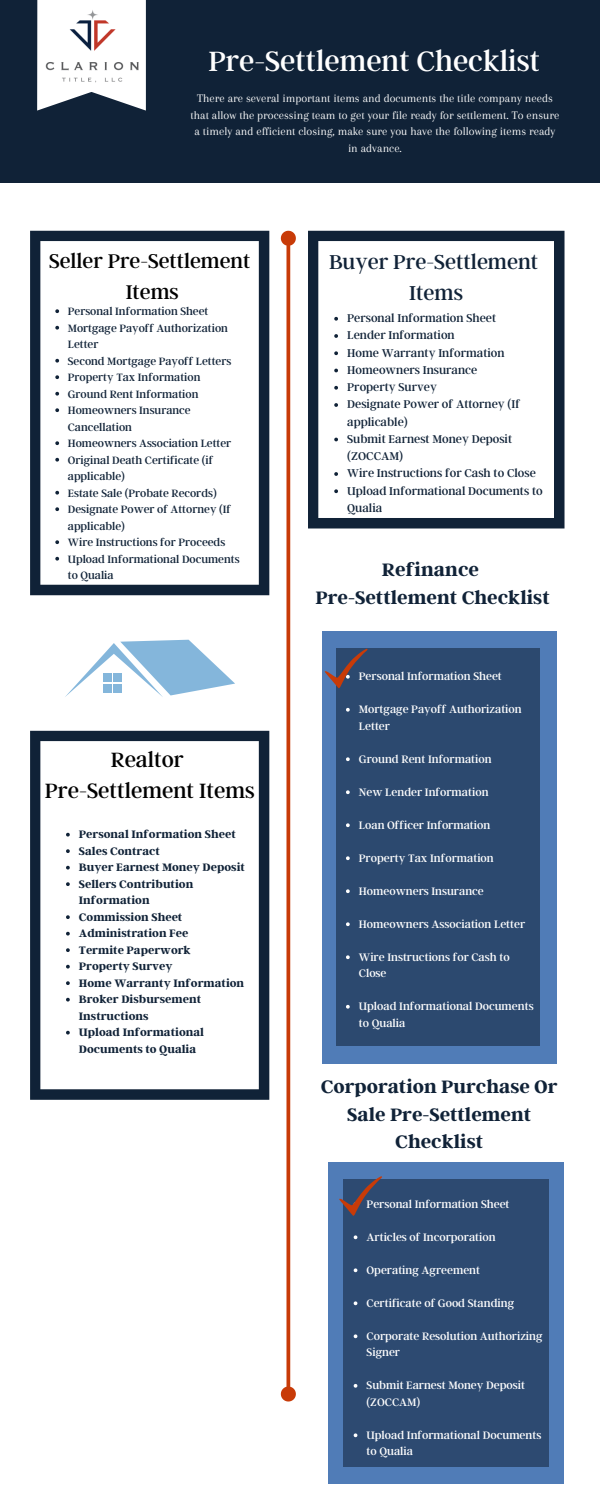
<style>
.page{position:relative;width:600px;height:1500px;background:#fff}
.page>*{position:absolute;margin:0;border:0;box-sizing:border-box;transform-origin:0 0}
.t1{font:31px "Argent CF";color:#fff}
.t2{font:23px "Argent CF";color:#000}
.t3{font:22.3px "Argent CF";color:#102237}
.t4{font:22px "Argent CF";color:#000}
.t5{font:700 20.1px "Argent CF";color:#102237}
.t6{font:700 20px/27.8px "Argent CF";color:#102237;text-align:center}
.t7{font:12.5px/17.2px "Argent CF";color:#102237}
.t8{font:12px/16.5px "Argent CF";color:#fff}
.t9{font:700 12px/16.5px "Argent CF";color:#102237}
.t10{font:12px/16.5px "Arapey";color:#fff;text-align:center}
.t11{font:11.8px/16.5px "Argent CF";color:#102237}
</style>
<div class="page">
<div style="left:0;top:0;width:600px;height:182px;background:#102237"></div>
<svg style="left:37px;top:0;width:109px;height:111px"></svg>
<svg style="left:286px;top:248px;width:4px;height:1136px;background:#ce5326"></svg>
<svg style="left:280px;top:230px;width:16px;height:18px"></svg>
<svg style="left:280px;top:1384px;width:16px;height:18px"></svg>
<svg style="left:308px;top:231px;width:257px;height:298px"></svg>
<svg style="left:30px;top:231px;width:239px;height:364px"></svg>
<svg style="left:30px;top:731px;width:239px;height:369px"></svg>
<div style="left:322px;top:631px;width:234px;height:433px;background:#507cb7"></div>
<div style="left:336px;top:648px;width:204px;height:398px;background:#2c496f"></div>
<svg style="left:346px;top:708px;width:4px;height:4px"></svg>
<svg style="left:346px;top:757px;width:4px;height:4px"></svg>
<svg style="left:346px;top:790px;width:4px;height:4px"></svg>
<svg style="left:346px;top:823px;width:4px;height:4px"></svg>
<svg style="left:346px;top:856px;width:4px;height:4px"></svg>
<svg style="left:346px;top:889px;width:4px;height:4px"></svg>
<svg style="left:346px;top:922px;width:4px;height:4px"></svg>
<svg style="left:346px;top:955px;width:4px;height:4px"></svg>
<svg style="left:346px;top:1005px;width:4px;height:4px"></svg>
<div style="left:329px;top:1162px;width:235px;height:322px;background:#507cb7"></div>
<div style="left:343px;top:1180px;width:206px;height:287px;background:#2d4a71"></div>
<svg style="left:354px;top:1235px;width:3px;height:4px"></svg>
<svg style="left:354px;top:1268px;width:3px;height:4px"></svg>
<svg style="left:354px;top:1301px;width:3px;height:4px"></svg>
<svg style="left:354px;top:1334px;width:3px;height:4px"></svg>
<svg style="left:354px;top:1384px;width:3px;height:4px"></svg>
<svg style="left:354px;top:1433px;width:3px;height:4px"></svg>
<svg style="left:324px;top:648px;width:44px;height:41px"></svg>
<svg style="left:339px;top:1176px;width:44px;height:40px"></svg>
<img style="left:44px;top:7px;width:95px;height:84px">
<svg style="left:334px;top:317px;width:4px;height:4px"></svg>
<svg style="left:334px;top:334px;width:4px;height:4px"></svg>
<svg style="left:334px;top:351px;width:4px;height:4px"></svg>
<svg style="left:334px;top:369px;width:4px;height:3px"></svg>
<svg style="left:334px;top:386px;width:4px;height:4px"></svg>
<svg style="left:334px;top:403px;width:4px;height:4px"></svg>
<svg style="left:334px;top:438px;width:4px;height:3px"></svg>
<svg style="left:334px;top:472px;width:4px;height:4px"></svg>
<svg style="left:334px;top:489px;width:4px;height:4px"></svg>
<svg style="left:55px;top:309px;width:4px;height:4px"></svg>
<svg style="left:55px;top:326px;width:4px;height:4px"></svg>
<svg style="left:55px;top:359px;width:4px;height:4px"></svg>
<svg style="left:55px;top:375px;width:4px;height:4px"></svg>
<svg style="left:55px;top:392px;width:4px;height:4px"></svg>
<svg style="left:55px;top:408px;width:4px;height:4px"></svg>
<svg style="left:55px;top:441px;width:4px;height:4px"></svg>
<svg style="left:55px;top:458px;width:4px;height:4px"></svg>
<svg style="left:55px;top:491px;width:4px;height:4px"></svg>
<svg style="left:55px;top:507px;width:4px;height:4px"></svg>
<svg style="left:55px;top:540px;width:4px;height:4px"></svg>
<svg style="left:55px;top:557px;width:4px;height:4px"></svg>
<svg style="left:66px;top:833px;width:4px;height:4px"></svg>
<svg style="left:66px;top:849px;width:4px;height:4px"></svg>
<svg style="left:66px;top:866px;width:4px;height:4px"></svg>
<svg style="left:66px;top:882px;width:4px;height:4px"></svg>
<svg style="left:66px;top:915px;width:4px;height:4px"></svg>
<svg style="left:66px;top:932px;width:4px;height:4px"></svg>
<svg style="left:66px;top:948px;width:4px;height:4px"></svg>
<svg style="left:66px;top:965px;width:4px;height:4px"></svg>
<svg style="left:66px;top:981px;width:4px;height:4px"></svg>
<svg style="left:66px;top:998px;width:4px;height:4px"></svg>
<svg style="left:66px;top:1031px;width:4px;height:4px"></svg>
<svg style="left:65px;top:640px;width:170px;height:57px"></svg>
<p class="t1" style="left:208px;top:41px;width:333px">Pre-Settlement Checklist</p>
<p class="t10" style="left:191px;top:90px;width:370px">There are several important items and documents the title company needs that allow the processing team to get your file ready for settlement. To ensure a timely and efficient closing, make sure you have the following items ready in advance.</p>
<p class="t4" style="left:49px;top:247px;width:203px">Seller Pre-Settlement</p>
<p class="t4" style="left:126px;top:278px;width:54px">Items</p>
<p class="t11" style="left:68px;top:303px;width:142px">Personal Information Sheet</p>
<p class="t11" style="left:68px;top:319px;width:162px">Mortgage Payoff Authorization<br>Letter</p>
<p class="t11" style="left:68px;top:352px;width:165px">Second Mortgage Payoff Letters</p>
<p class="t11" style="left:68px;top:369px;width:134px">Property Tax Information</p>
<p class="t11" style="left:68px;top:385px;width:132px">Ground Rent Information</p>
<p class="t11" style="left:68px;top:402px;width:124px">Homeowners Insurance<br>Cancellation</p>
<p class="t11" style="left:68px;top:435px;width:165px">Homeowners Association Letter</p>
<p class="t11" style="left:68px;top:451px;width:147px">Original Death Certificate (if applicable)</p>
<p class="t11" style="left:68px;top:484px;width:150px">Estate Sale (Probate Records)</p>
<p class="t11" style="left:68px;top:501px;width:165px">Designate Power of Attorney (If applicable)</p>
<p class="t11" style="left:68px;top:534px;width:159px">Wire Instructions for Proceeds</p>
<p class="t11" style="left:68px;top:550px;width:173px">Upload Informational Documents to Qualia</p>
<p class="t2" style="left:111px;top:744px;width:75px">Realtor</p>
<p class="t2" style="left:45px;top:776px;width:211px">Pre-Settlement Items</p>
<p class="t9" style="left:79px;top:825px;width:158px">Personal Information Sheet</p>
<p class="t9" style="left:79px;top:842px;width:82px">Sales Contract</p>
<p class="t9" style="left:79px;top:858px;width:168px">Buyer Earnest Money Deposit</p>
<p class="t9" style="left:79px;top:875px;width:116px">Sellers Contribution<br>Information</p>
<p class="t9" style="left:79px;top:908px;width:105px">Commission Sheet</p>
<p class="t9" style="left:79px;top:924px;width:111px">Administration Fee</p>
<p class="t9" style="left:79px;top:941px;width:113px">Termite Paperwork</p>
<p class="t9" style="left:79px;top:957px;width:95px">Property Survey</p>
<p class="t9" style="left:79px;top:974px;width:167px">Home Warranty Information</p>
<p class="t9" style="left:79px;top:990px;width:124px">Broker Disbursement<br>Instructions</p>
<p class="t9" style="left:79px;top:1023px;width:127px">Upload Informational<br>Documents to Qualia</p>
<p class="t3" style="left:329px;top:248px;width:211px">Buyer Pre-Settlement</p>
<p class="t3" style="left:409px;top:278px;width:55px">Items</p>
<p class="t7" style="left:347px;top:309px;width:150px">Personal Information Sheet</p>
<p class="t7" style="left:347px;top:326px;width:109px">Lender Information</p>
<p class="t7" style="left:347px;top:343px;width:159px">Home Warranty Information</p>
<p class="t7" style="left:347px;top:361px;width:132px">Homeowners Insurance</p>
<p class="t7" style="left:347px;top:378px;width:91px">Property Survey</p>
<p class="t7" style="left:347px;top:395px;width:174px">Designate Power of Attorney (If applicable)</p>
<p class="t7" style="left:347px;top:430px;width:166px">Submit Earnest Money Deposit (ZOCCAM)</p>
<p class="t7" style="left:347px;top:464px;width:190px">Wire Instructions for Cash to Close</p>
<p class="t7" style="left:347px;top:481px;width:197px">Upload Informational Documents to<br>Qualia</p>
<p class="t5" style="left:382px;top:556px;width:99px">Refinance</p>
<p class="t5" style="left:316px;top:584px;width:236px">Pre-Settlement Checklist</p>
<p class="t8" style="left:359px;top:667px;width:145px">Personal Information Sheet</p>
<p class="t8" style="left:359px;top:700px;width:164px">Mortgage Payoff Authorization<br>Letter</p>
<p class="t8" style="left:359px;top:750px;width:134px">Ground Rent Information</p>
<p class="t8" style="left:359px;top:783px;width:131px">New Lender Information</p>
<p class="t8" style="left:359px;top:816px;width:133px">Loan Officer Information</p>
<p class="t8" style="left:359px;top:849px;width:136px">Property Tax Information</p>
<p class="t8" style="left:359px;top:882px;width:127px">Homeowners Insurance</p>
<p class="t8" style="left:359px;top:915px;width:168px">Homeowners Association Letter</p>
<p class="t8" style="left:359px;top:948px;width:152px">Wire Instructions for Cash to<br>Close</p>
<p class="t8" style="left:359px;top:997px;width:176px">Upload Informational Documents to Qualia</p>
<p class="t6" style="left:321px;top:1072px;width:238px">Corporation Purchase Or<br>Sale Pre-Settlement<br>Checklist</p>
<p class="t8" style="left:367px;top:1195px;width:145px">Personal Information Sheet</p>
<p class="t8" style="left:367px;top:1228px;width:131px">Articles of Incorporation</p>
<p class="t8" style="left:367px;top:1261px;width:115px">Operating Agreement</p>
<p class="t8" style="left:367px;top:1294px;width:149px">Certificate of Good Standing</p>
<p class="t8" style="left:367px;top:1327px;width:178px">Corporate Resolution Authorizing<br>Signer</p>
<p class="t8" style="left:367px;top:1376px;width:160px">Submit Earnest Money Deposit (ZOCCAM)</p>
<p class="t8" style="left:367px;top:1426px;width:176px">Upload Informational Documents to Qualia</p>
</div>
